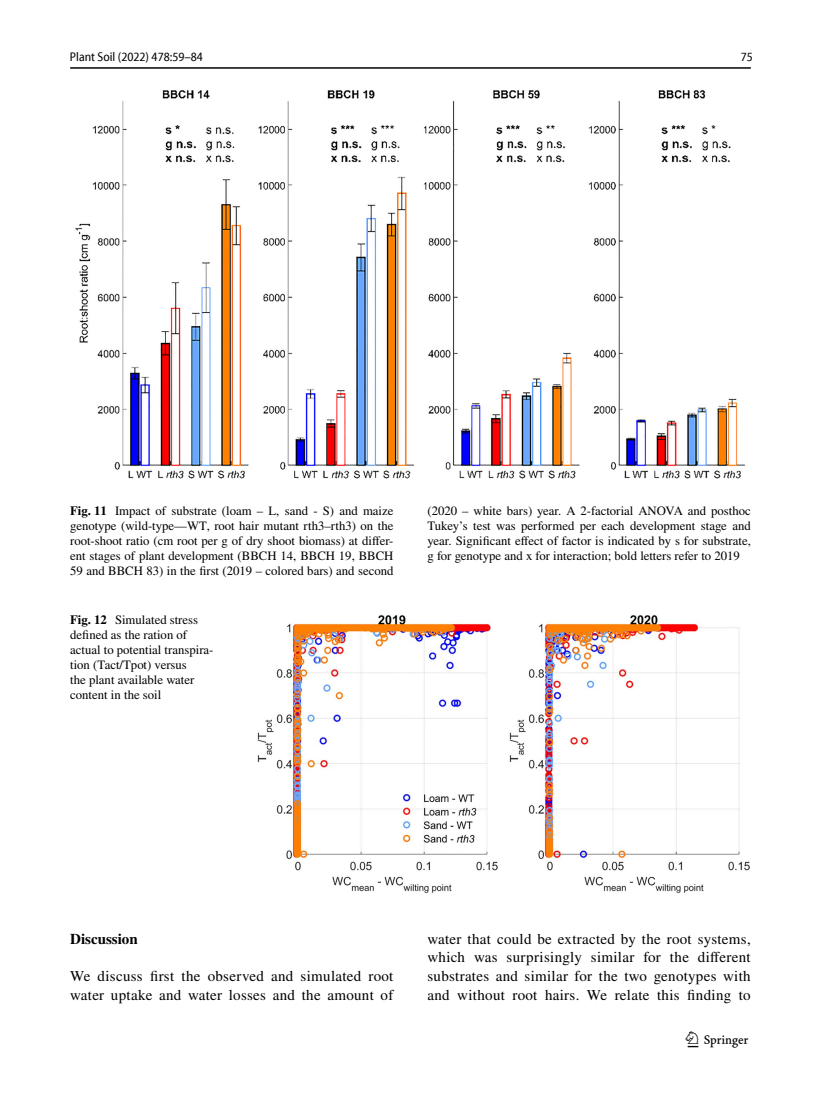
<style>
.page{position:relative;width:821px;height:1106px;background:#fff}
.page>*{position:absolute;margin:0;border:0;box-sizing:border-box;transform-origin:0 0}
.t1{font:22.5px "Springnew Regular 3";color:#000}
.t2{font:15px/18.8px "STIX";letter-spacing:.02em;color:#000}
.t3{font:700 15px "STIX";color:#000}
.t4{font:12.75px/15px "STIX";color:#000;text-align:justify}
.t5{font:semi-condensed 12.75px "Myriad Pro Unic";color:#000}
.t6{font:12.75px "Myriad Pro Unic Semi Condensed 2";color:#000}
.s1{font-weight:700}
</style>
<div class="page">
<hr style="left:70px;top:67px;width:680px;height:2px;background:#000">
<img style="left:75px;top:90px;width:670px;height:389px">
<img style="left:257px;top:615px;width:493px;height:278px">
<p class="t5" style="left:70px;top:52px;width:135px">Plant Soil (2022) 478:59–84</p>
<p class="t6" style="left:740px;top:52px;width:14px">75</p>
<p class="t4" style="left:70px;top:504px;width:325px"><span class="s1">Fig. 11</span> Impact of substrate (loam – L, sand - S) and maize genotype (wild-type—WT, root hair mutant rth3–rth3) on the root-shoot ratio (cm root per g of dry shoot biomass) at differ&shy;ent stages of plant development (BBCH 14, BBCH 19, BBCH 59 and BBCH 83) in the first (2019 – colored bars) and second</p>
<p class="t4" style="left:427px;top:504px;width:325px">(2020 – white bars) year. A 2-factorial ANOVA and posthoc Tukey’s test was performed per each development stage and year. Significant effect of factor is indicated by s for substrate, g for genotype and x for interaction; bold letters refer to 2019</p>
<p class="t4" style="left:70px;top:613px;width:145px;text-align:left"><span class="s1">Fig. 12</span> Simulated stress defined as the ration of actual to potential transpira&shy;tion (Tact/Tpot) versus<br>the plant available water content in the soil</p>
<p class="t3" style="left:70px;top:929px;width:69px">Discussion</p>
<p class="t2" style="left:70px;top:967px;width:325px">We discuss first the observed and simulated root water uptake and water losses and the amount of</p>
<p class="t2" style="left:427px;top:930px;width:325px;text-align:justify">water that could be extracted by the root systems, which was surprisingly similar for the different substrates and similar for the two genotypes with and without root hairs. We relate this finding to</p>
<h1 class="t1" style="left:687px;top:1031px;width:62px">1 3</h1>
</div>
